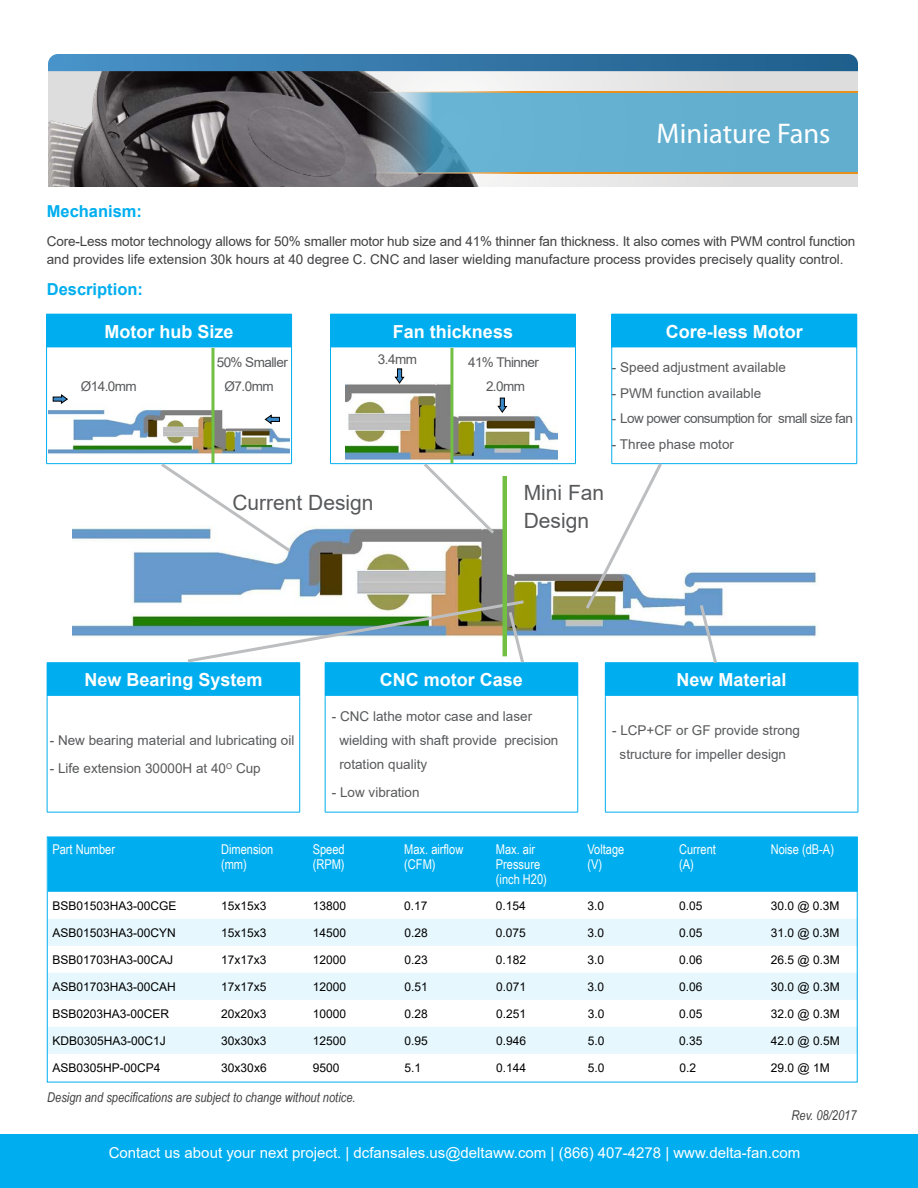
<style>
.page{position:relative;width:918px;height:1188px;background:#fff}
.page>*{position:absolute;margin:0;border:0;box-sizing:border-box;transform-origin:0 0}
.t1{font:28.5px "Myriad Pro";color:#fff}
.t2{font:21px/28.5px "Arial";color:#58595b}
.t3{font:700 18px "Arial";color:#fff}
.t4{font:700 16.5px "Arial";color:#00aeef}
.t5{font:15px "Arial";color:#fff}
.t6{font:13.5px/24px "Arial";color:#58595b}
.t7{font:13.5px/18px "Arial";color:#414042}
.t8{font:13.5px/15px "Arial Narrow";color:#fff}
.t9{font:italic 13.5px "Arial Narrow";color:#414042}
.t10{font:13.5px/23.7px "Arial";letter-spacing:-.04em;color:#58595b;text-align:center}
.t11{font:12px "Arial";color:#000}
</style>
<div class="page">
<svg style="left:508px;top:71px;width:350px;height:116px;background:#e4ded8"></svg>
<img style="left:48px;top:71px;width:460px;height:116px">
<svg style="left:48px;top:54px;width:810px;height:17px;background:#3477a8"></svg>
<svg style="left:365px;top:93px;width:493px;height:79px;background:#62a7c4"></svg>
<svg style="left:365px;top:92px;width:493px;height:1px"></svg>
<svg style="left:365px;top:172px;width:493px;height:1px"></svg>
<div style="left:49px;top:837px;width:809px;height:55px;background:#00aeef"></div>
<svg style="left:49px;top:919px;width:809px;height:135px;fill:#e6f7fd"></svg>
<div style="left:47px;top:837px;width:810px;height:245px;border:1px solid #00aeef"></div>
<div style="left:0;top:1134px;width:918px;height:54px;background:#00aeef"></div>
<img style="left:72px;top:500px;width:747px;height:138px">
<div style="left:47px;top:314px;width:245px;height:34px;background:#00aeef"></div>
<hr style="left:46px;top:314px;width:1px;height:34px;background:#00aeef">
<hr style="left:46px;top:348px;width:1px;height:115px;background:#00aeef">
<hr style="left:291px;top:348px;width:1px;height:115px;background:#00aeef">
<hr style="left:46px;top:463px;width:246px;height:1px;background:#00aeef">
<img style="left:49px;top:405px;width:240px;height:52px">
<hr style="left:211px;top:348px;width:3px;height:115px;background:#72bf44">
<svg style="left:52px;top:394px;width:16px;height:10px"></svg>
<svg style="left:264px;top:414px;width:16px;height:11px"></svg>
<div style="left:612px;top:314px;width:245px;height:34px;background:#00aeef"></div>
<hr style="left:857px;top:314px;width:1px;height:34px;background:#00aeef">
<hr style="left:612px;top:348px;width:1px;height:115px;background:#00aeef">
<hr style="left:857px;top:348px;width:1px;height:115px;background:#00aeef">
<hr style="left:612px;top:463px;width:245px;height:1px;background:#00aeef">
<div style="left:47px;top:663px;width:253px;height:33px;background:#00aeef"></div>
<hr style="left:47px;top:662px;width:253px;height:1px;background:#00aeef">
<hr style="left:47px;top:696px;width:1px;height:116px;background:#00aeef">
<hr style="left:299px;top:696px;width:1px;height:116px;background:#00aeef">
<hr style="left:47px;top:812px;width:253px;height:1px;background:#00aeef">
<div style="left:325px;top:663px;width:253px;height:33px;background:#00aeef"></div>
<hr style="left:325px;top:662px;width:253px;height:1px;background:#00aeef">
<hr style="left:578px;top:663px;width:1px;height:33px;background:#00aeef">
<hr style="left:325px;top:696px;width:1px;height:116px;background:#00aeef">
<hr style="left:578px;top:696px;width:1px;height:116px;background:#00aeef">
<hr style="left:325px;top:812px;width:253px;height:1px;background:#00aeef">
<div style="left:605px;top:663px;width:253px;height:33px;background:#00aeef"></div>
<hr style="left:605px;top:662px;width:253px;height:1px;background:#00aeef">
<hr style="left:858px;top:663px;width:1px;height:33px;background:#00aeef">
<hr style="left:605px;top:696px;width:1px;height:116px;background:#00aeef">
<hr style="left:858px;top:696px;width:1px;height:116px;background:#00aeef">
<hr style="left:605px;top:812px;width:253px;height:1px;background:#00aeef">
<div style="left:330px;top:314px;width:246px;height:34px;background:#00aeef"></div>
<hr style="left:330px;top:348px;width:1px;height:115px;background:#00aeef">
<hr style="left:575px;top:348px;width:1px;height:115px;background:#00aeef">
<hr style="left:330px;top:463px;width:246px;height:1px;background:#00aeef">
<img style="left:346px;top:375px;width:212px;height:85px">
<hr style="left:450px;top:348px;width:3px;height:115px;background:#72bf44">
<svg style="left:394px;top:368px;width:11px;height:16px"></svg>
<svg style="left:497px;top:397px;width:10px;height:16px"></svg>
<svg style="left:158px;top:460px;width:136px;height:95px"></svg>
<svg style="left:421px;top:460px;width:76px;height:77px"></svg>
<svg style="left:583px;top:460px;width:82px;height:152px"></svg>
<svg style="left:698px;top:602px;width:21px;height:61px"></svg>
<svg style="left:185px;top:598px;width:342px;height:68px"></svg>
<hr style="left:503px;top:476px;width:4px;height:180px;background:#72bf44">
<h1 class="t1" style="left:657px;top:116px;width:175px">Miniature Fans</h1>
<h3 class="t4" style="left:47px;top:200px;width:97px">Mechanism:</h3>
<p class="t7" style="left:47px;top:232px;width:810px">Core-Less motor technology allows for 50% smaller motor hub size and 41% thinner fan thickness. It also comes with PWM control function and provides life extension 30k hours at 40 degree C. CNC and laser wielding manufacture process provides precisely quality control.</p>
<h3 class="t4" style="left:47px;top:278px;width:98px">Description:</h3>
<h3 class="t3" style="left:105px;top:319px;width:131px">Motor hub Size</h3>
<p class="t10" style="left:217px;top:350px;width:73px">50% Smaller</p>
<p class="t6" style="left:81px;top:374px;width:58px">Ø14.0mm</p>
<p class="t6" style="left:225px;top:374px;width:51px">Ø7.0mm</p>
<h3 class="t3" style="left:666px;top:319px;width:139px">Core-less Motor</h3>
<p class="t6" style="left:612px;top:356px;width:176px">- Speed adjustment available</p>
<p class="t6" style="left:612px;top:381px;width:151px">- PWM function available</p>
<p class="t10" style="left:612px;top:407px;width:242px">- Low power consumption for small size fan</p>
<p class="t6" style="left:612px;top:432px;width:124px">- Three phase motor</p>
<h3 class="t3" style="left:393px;top:319px;width:122px">Fan thickness</h3>
<p class="t6" style="left:378px;top:347px;width:41px">3.4mm</p>
<p class="t10" style="left:468px;top:350px;width:72px">41% Thinner<br>2.0mm</p>
<h2 class="t2" style="left:232px;top:488px;width:143px">Current Design</h2>
<h2 class="t2" style="left:524px;top:478px;width:82px">Mini Fan<br>Design</h2>
<h3 class="t3" style="left:84px;top:667px;width:180px">New Bearing System</h3>
<p class="t6" style="left:50px;top:728px;width:246px">- New bearing material and lubricating oil</p>
<p class="t6" style="left:50px;top:757px;width:213px">- Life extension 30000H at 40<sup>O</sup> Cup</p>
<h3 class="t3" style="left:380px;top:667px;width:145px">CNC motor Case</h3>
<p class="t6" style="left:339px;top:704px;width:221px;text-indent:-8px">- CNC lathe motor case and laser wielding with shaft provide precision rotation quality</p>
<p class="t6" style="left:332px;top:781px;width:89px">- Low vibration</p>
<h3 class="t3" style="left:677px;top:667px;width:112px">New Material</h3>
<p class="t6" style="left:612px;top:718px;width:189px;text-align:center">- LCP+CF or GF provide strong structure for impeller design</p>
<p class="t8" style="left:52px;top:842px;width:64px">Part Number</p>
<p class="t8" style="left:221px;top:842px;width:54px">Dimension (mm)</p>
<p class="t8" style="left:313px;top:842px;width:34px">Speed (RPM)</p>
<p class="t8" style="left:404px;top:842px;width:61px">Max. airflow (CFM)</p>
<p class="t8" style="left:496px;top:842px;width:53px">Max. air<br>Pressure (inch H20)</p>
<p class="t8" style="left:587px;top:842px;width:38px">Voltage (V)</p>
<p class="t8" style="left:679px;top:842px;width:38px">Current (A)</p>
<p class="t8" style="left:771px;top:842px;width:65px">Noise (dB-A)</p>
<p class="t11" style="left:52px;top:897px;width:126px">BSB01503HA3-00CGE</p>
<p class="t11" style="left:221px;top:897px;width:47px">15x15x3</p>
<p class="t11" style="left:313px;top:897px;width:35px">13800</p>
<p class="t11" style="left:404px;top:897px;width:25px">0.17</p>
<p class="t11" style="left:496px;top:897px;width:32px">0.154</p>
<p class="t11" style="left:588px;top:897px;width:18px">3.0</p>
<p class="t11" style="left:679px;top:897px;width:25px">0.05</p>
<p class="t11" style="left:771px;top:897px;width:70px">30.0 @ 0.3M</p>
<p class="t11" style="left:52px;top:924px;width:125px">ASB01503HA3-00CYN</p>
<p class="t11" style="left:221px;top:924px;width:47px">15x15x3</p>
<p class="t11" style="left:313px;top:924px;width:35px">14500</p>
<p class="t11" style="left:404px;top:924px;width:25px">0.28</p>
<p class="t11" style="left:496px;top:924px;width:32px">0.075</p>
<p class="t11" style="left:588px;top:924px;width:18px">3.0</p>
<p class="t11" style="left:679px;top:924px;width:25px">0.05</p>
<p class="t11" style="left:771px;top:924px;width:70px">31.0 @ 0.3M</p>
<p class="t11" style="left:52px;top:951px;width:122px">BSB01703HA3-00CAJ</p>
<p class="t11" style="left:221px;top:951px;width:47px">17x17x3</p>
<p class="t11" style="left:313px;top:951px;width:35px">12000</p>
<p class="t11" style="left:404px;top:951px;width:25px">0.23</p>
<p class="t11" style="left:496px;top:951px;width:32px">0.182</p>
<p class="t11" style="left:588px;top:951px;width:18px">3.0</p>
<p class="t11" style="left:679px;top:951px;width:25px">0.06</p>
<p class="t11" style="left:771px;top:951px;width:70px">26.5 @ 0.3M</p>
<p class="t11" style="left:52px;top:978px;width:125px">ASB01703HA3-00CAH</p>
<p class="t11" style="left:221px;top:978px;width:47px">17x17x5</p>
<p class="t11" style="left:313px;top:978px;width:35px">12000</p>
<p class="t11" style="left:404px;top:978px;width:25px">0.51</p>
<p class="t11" style="left:496px;top:978px;width:32px">0.071</p>
<p class="t11" style="left:588px;top:978px;width:18px">3.0</p>
<p class="t11" style="left:679px;top:978px;width:25px">0.06</p>
<p class="t11" style="left:771px;top:978px;width:70px">30.0 @ 0.3M</p>
<p class="t11" style="left:52px;top:1005px;width:118px">BSB0203HA3-00CER</p>
<p class="t11" style="left:221px;top:1005px;width:47px">20x20x3</p>
<p class="t11" style="left:313px;top:1005px;width:35px">10000</p>
<p class="t11" style="left:404px;top:1005px;width:25px">0.28</p>
<p class="t11" style="left:496px;top:1005px;width:32px">0.251</p>
<p class="t11" style="left:588px;top:1005px;width:18px">3.0</p>
<p class="t11" style="left:679px;top:1005px;width:25px">0.05</p>
<p class="t11" style="left:771px;top:1005px;width:70px">32.0 @ 0.3M</p>
<p class="t11" style="left:53px;top:1032px;width:115px">KDB0305HA3-00C1J</p>
<p class="t11" style="left:221px;top:1032px;width:47px">30x30x3</p>
<p class="t11" style="left:313px;top:1032px;width:35px">12500</p>
<p class="t11" style="left:404px;top:1032px;width:25px">0.95</p>
<p class="t11" style="left:496px;top:1032px;width:32px">0.946</p>
<p class="t11" style="left:588px;top:1032px;width:18px">5.0</p>
<p class="t11" style="left:679px;top:1032px;width:25px">0.35</p>
<p class="t11" style="left:771px;top:1032px;width:70px">42.0 @ 0.5M</p>
<p class="t11" style="left:53px;top:1059px;width:110px">ASB0305HP-00CP4</p>
<p class="t11" style="left:221px;top:1059px;width:47px">30x30x6</p>
<p class="t11" style="left:313px;top:1059px;width:28px">9500</p>
<p class="t11" style="left:405px;top:1059px;width:18px">5.1</p>
<p class="t11" style="left:496px;top:1059px;width:32px">0.144</p>
<p class="t11" style="left:588px;top:1059px;width:18px">5.0</p>
<p class="t11" style="left:679px;top:1059px;width:18px">0.2</p>
<p class="t11" style="left:771px;top:1059px;width:60px">29.0 @ 1M</p>
<p class="t9" style="left:792px;top:1106px;width:66px">Rev. 08/2017</p>
<p class="t9" style="left:47px;top:1088px;width:310px">Design and specifications are subject to change without notice.</p>
<p class="t5" style="left:109px;top:1142px;width:693px">Contact us about your next project. | dcfansales.us@deltaww.com | (866) 407-4278 | www.delta-fan.com</p>
</div>
